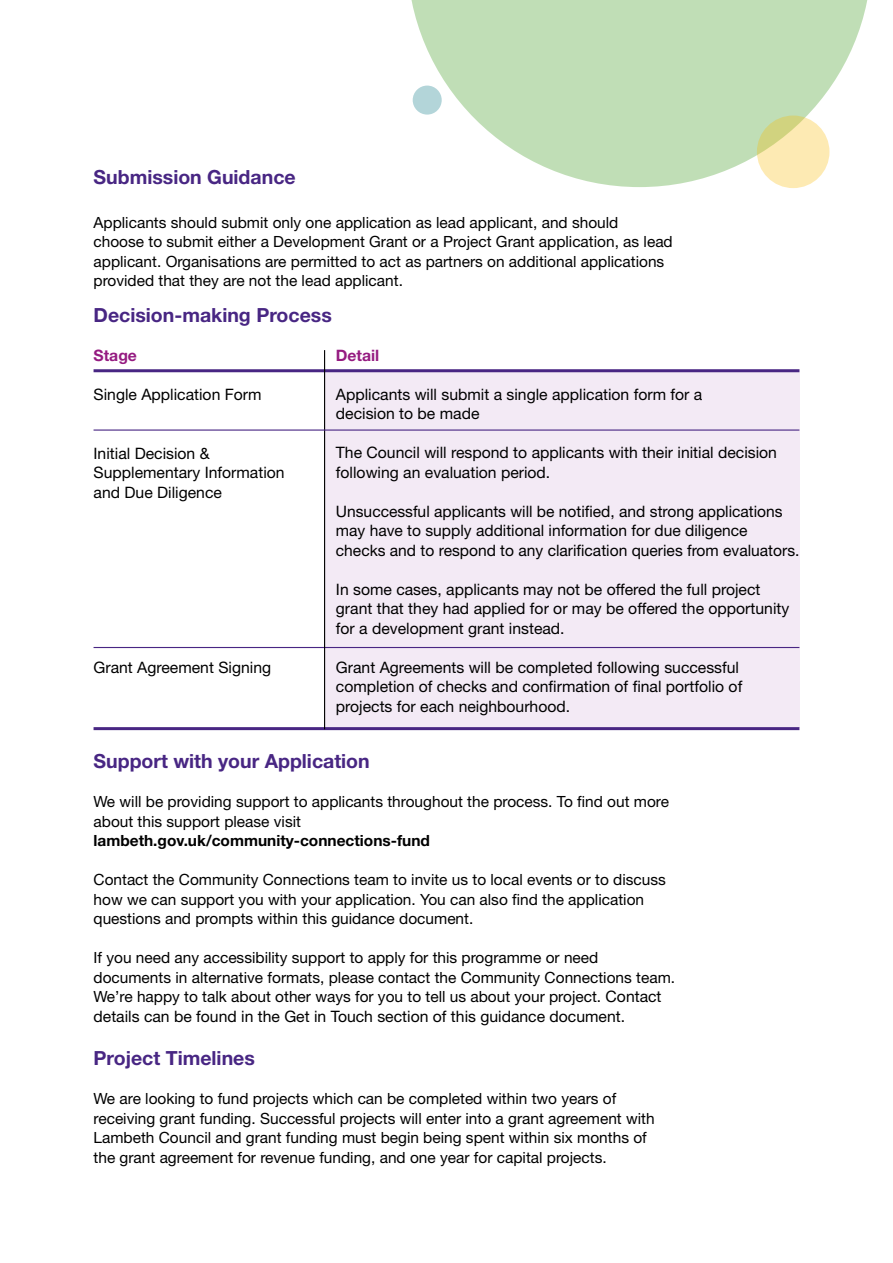
<style>
.page{position:relative;width:893px;height:1263px;background:#fff}
.page>*{position:absolute;margin:0;border:0;box-sizing:border-box;transform-origin:0 0}
.t1{font:700 19.5px "Helvetica Neue LT Std";color:#482683}
.t2{font:15.75px/19.5px "Helvetica Neue LT Std";color:#000}
.t3{font:700 15.75px "Helvetica Neue LT Std";color:#951b81}
.t4{font:15.45px/19.5px "Helvetica Neue LT Std";color:#000}
.t5{font:700 15.45px "Helvetica Neue LT Std";color:#000}
.s1{font-size:15.75px}
</style>
<div class="page">
<svg style="left:411px;top:0;width:457px;height:187px;fill:#c0deb6"></svg>
<svg style="left:757px;top:116px;width:72px;height:72px;background:#f4e5a9"></svg>
<div style="left:413px;top:86px;width:29px;height:29px;background:#b3d5d9;border-radius:50%"></div>
<div style="left:325px;top:369px;width:474px;height:359px;background:#f3eaf5"></div>
<hr style="left:94px;top:647px;width:705px;height:1px;background:#482683">
<hr style="left:94px;top:369px;width:705px;height:3px;background:#482683">
<hr style="left:94px;top:727px;width:705px;height:3px;background:#482683">
<hr style="left:324px;top:350px;width:1px;height:379px;background:#000">
<hr style="left:94px;top:429px;width:705px;height:2px;background:#482683">
<p class="t1" style="left:94px;top:165px;width:204px">Submission Guidance</p>
<p class="t4" style="left:94px;top:212px;width:581px">Applicants should submit only one application as lead applicant, and should choose to submit either a Development Grant or a Project Grant application, as lead applicant. Organisations are permitted to act as partners on additional applications provided that they are not the lead applicant.</p>
<p class="t1" style="left:94px;top:303px;width:240px">Decision-making Process</p>
<p class="t3" style="left:94px;top:346px;width:45px">Stage</p>
<p class="t2" style="left:94px;top:384px;width:170px">Single Application Form</p>
<p class="t3" style="left:336px;top:345px;width:45px">Detail</p>
<p class="t2" style="left:336px;top:384px;width:368px">Applicants will submit a single application form for a decision to be made</p>
<p class="t2" style="left:336px;top:443px;width:443px">The Council will respond to applicants with their initial decision following an evaluation period.</p>
<p class="t2" style="left:336px;top:501px;width:465px">Unsuccessful applicants will be notified, and strong applications may have to supply additional information for due diligence checks and to respond to any clarification queries from evaluators.</p>
<p class="t2" style="left:336px;top:579px;width:455px">In some cases, applicants may not be offered the full project grant that they had applied for or may be offered the opportunity for a development grant instead.</p>
<p class="t2" style="left:336px;top:657px;width:408px">Grant Agreements will be completed following successful completion of checks and confirmation of final portfolio of projects for each neighbourhood.</p>
<p class="t1" style="left:94px;top:749px;width:278px">Support with your Application</p>
<p class="t4" style="left:94px;top:791px;width:577px">We will be providing support to applicants throughout the process. To find out more about this support please visit</p>
<p class="t5" style="left:94px;top:831px;width:338px">lambeth.gov.uk/community-connections-fund</p>
<p class="t4" style="left:94px;top:869px;width:574px">Contact the Community Connections team to invite us to local events or to discuss how we can support you with your application. You can also find the application questions and prompts within this guidance document.</p>
<p class="t4" style="left:94px;top:947px;width:583px">If you need any accessibility support to apply for this programme or need documents in alternative formats, please contact the Community Connections team.<br>We’re happy to talk about other ways for you to tell us about your project. <span class="s1">Contact</span></p>
<p class="t2" style="left:94px;top:1006px;width:533px">details can be found in the Get in Touch section of this guidance document.</p>
<p class="t1" style="left:94px;top:1046px;width:163px">Project Timelines</p>
<p class="t4" style="left:94px;top:1088px;width:563px">We are looking to fund projects which can be completed within two years of receiving grant funding. Successful projects will enter into a grant agreement with Lambeth Council and grant funding must begin being spent within six months of the grant agreement for revenue funding, and one year for capital projects.</p>
<p class="t2" style="left:94px;top:443px;width:193px">Initial Decision &amp;<br>Supplementary Information and Due Diligence</p>
<p class="t2" style="left:94px;top:657px;width:179px">Grant Agreement Signing</p>
</div>
